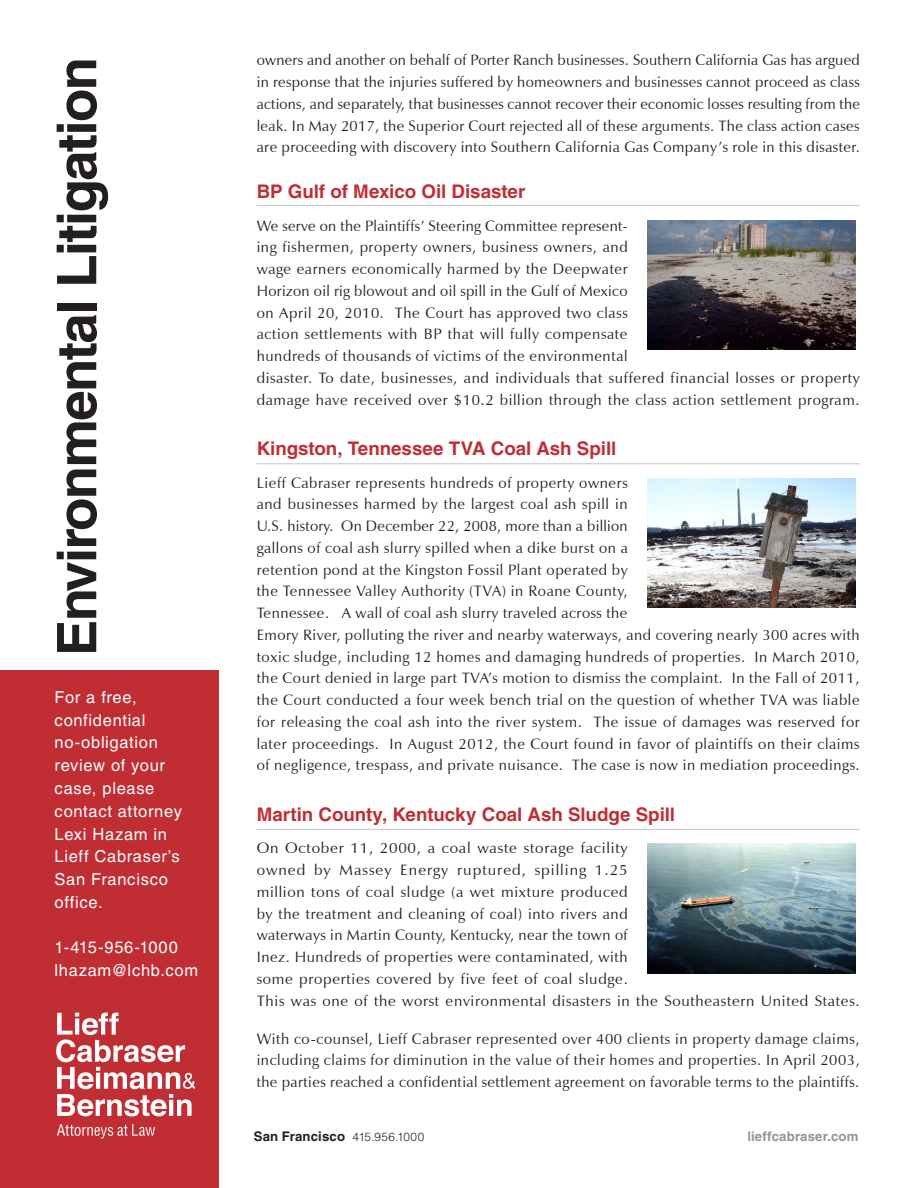
<style>
.page{position:relative;width:922px;height:1188px;background:#fff}
.page>*{position:absolute;margin:0;border:0;box-sizing:border-box;transform-origin:0 0}
.red_text__no_rule_be{font:700 54.6px "Helvetica LT Std";letter-spacing:-.03em;color:#231f20}
.side_one_panel_3_hea{font:700 18.75px "Helvetica LT Std";letter-spacing:-.005em;color:#c02e34}
.t1{font:16.5px/22.8px "Helvetica LT Std";letter-spacing:.04em;color:#fff}
.no_indent_caslon_bod{font:15px/21.8px "Zapf Humanist 601 BT";letter-spacing:.04em;color:#231f20}
.t2{font:700 13.2px "Helvetica LT Std";letter-spacing:.01em;color:#231f20}
.t3{font:700 13.2px "Helvetica LT Std";letter-spacing:.015em;color:#939598}
.s1{font-weight:300;font-size:11.7px}
</style>
<div class="page">
<hr style="left:256px;top:205px;width:603px;height:1px;background:#c7cccf">
<hr style="left:256px;top:463px;width:603px;height:1px;background:#c7cccf">
<hr style="left:256px;top:829px;width:603px;height:1px;background:#c7cccf">
<img style="left:648px;top:844px;width:207px;height:129px">
<div style="left:0;top:671px;width:219px;height:517px;background:#c02e34"></div>
<svg style="left:57px;top:1124px;width:98px;height:15px"></svg>
<svg style="left:56px;top:1013px;width:138px;height:103px"></svg>
<img style="left:648px;top:478px;width:207px;height:129px">
<img style="left:648px;top:220px;width:207px;height:130px">
<p class="red_text__no_rule_be" style="left:44px;top:656px;width:601px;rotate:-90deg">Environmental Litigation</p>
<p class="t1" style="left:55px;top:686px;width:129px">For a free, confidential no-obligation review of your case, please contact attorney<br>Lexi Hazam in</p>
<p class="t1" style="left:55px;top:845px;width:127px">Lieff Cabraser’s<br>San Francisco office.</p>
<p class="t1" style="left:55px;top:936px;width:125px">1-415-956-1000</p>
<p class="t1" style="left:55px;top:959px;width:145px">lhazam@lchb.com</p>
<p class="no_indent_caslon_bod" style="left:256px;top:49px;width:604px;text-align:justify">owners and another on behalf of Porter Ranch businesses. Southern California Gas has argued in response that the injuries suffered by homeowners and businesses cannot proceed as class actions, and separately, that businesses cannot recover their economic losses resulting from the leak. In May 2017, the Superior Court rejected all of these arguments. The class action cases are proceeding with discovery into Southern California Gas Company’s role in this disaster.</p>
<p class="side_one_panel_3_hea" style="left:256px;top:180px;width:270px">BP Gulf of Mexico Oil Disaster</p>
<p class="no_indent_caslon_bod" style="left:256px;top:215px;width:604px">We serve on the Plaintiffs’ Steering Committee represent-<br>ing fishermen, property owners, business owners, and<br>wage earners economically harmed by the Deepwater<br>Horizon oil rig blowout and oil spill in the Gulf of Mexico<br>on April 20, 2010. The Court has approved two class<br>action settlements with BP that will fully compensate<br>hundreds of thousands of victims of the environmental<br>disaster. To date, businesses, and individuals that suffered financial losses or property damage have received over $10.2 billion through the class action settlement program.</p>
<p class="side_one_panel_3_hea" style="left:256px;top:437px;width:361px">Kingston, Tennessee TVA Coal Ash Spill</p>
<p class="no_indent_caslon_bod" style="left:256px;top:472px;width:604px">Lieff Cabraser represents hundreds of property owners<br>and businesses harmed by the largest coal ash spill in<br>U.S. history. On December 22, 2008, more than a billion<br>gallons of coal ash slurry spilled when a dike burst on a<br>retention pond at the Kingston Fossil Plant operated by<br>the Tennessee Valley Authority (TVA) in Roane County,<br>Tennessee. A wall of coal ash slurry traveled across the<br>Emory River, polluting the river and nearby waterways, and covering nearly 300 acres with toxic sludge, including 12 homes and damaging hundreds of properties. In March 2010, the Court denied in large part TVA’s motion to dismiss the complaint. In the Fall of 2011, the Court conducted a four week bench trial on the question of whether TVA was liable for releasing the coal ash into the river system. The issue of damages was reserved for later proceedings. In August 2012, the Court found in favor of plaintiffs on their claims of negligence, trespass, and private nuisance. The case is now in mediation proceedings.</p>
<p class="side_one_panel_3_hea" style="left:256px;top:803px;width:420px">Martin County, Kentucky Coal Ash Sludge Spill</p>
<p class="no_indent_caslon_bod" style="left:256px;top:837px;width:604px">On October 11, 2000, a coal waste storage facility<br>owned by Massey Energy ruptured, spilling 1.25<br>million tons of coal sludge (a wet mixture produced<br>by the treatment and cleaning of coal) into rivers and<br>waterways in Martin County, Kentucky, near the town of<br>Inez. Hundreds of properties were contaminated, with<br>some properties covered by five feet of coal sludge.<br>This was one of the worst environmental disasters in the Southeastern United States.</p>
<p class="no_indent_caslon_bod" style="left:256px;top:1028px;width:604px;text-align:justify">With co-counsel, Lieff Cabraser represented over 400 clients in property damage claims, including claims for diminution in the value of their homes and properties. In April 2003, the parties reached a confidential settlement agreement on favorable terms to the plaintiffs.</p>
<p class="t2" style="left:254px;top:1128px;width:172px">San Francisco <span class="s1">415.956.1000</span></p>
<p class="t3" style="left:747px;top:1128px;width:113px">lieffcabraser.com</p>
</div>
